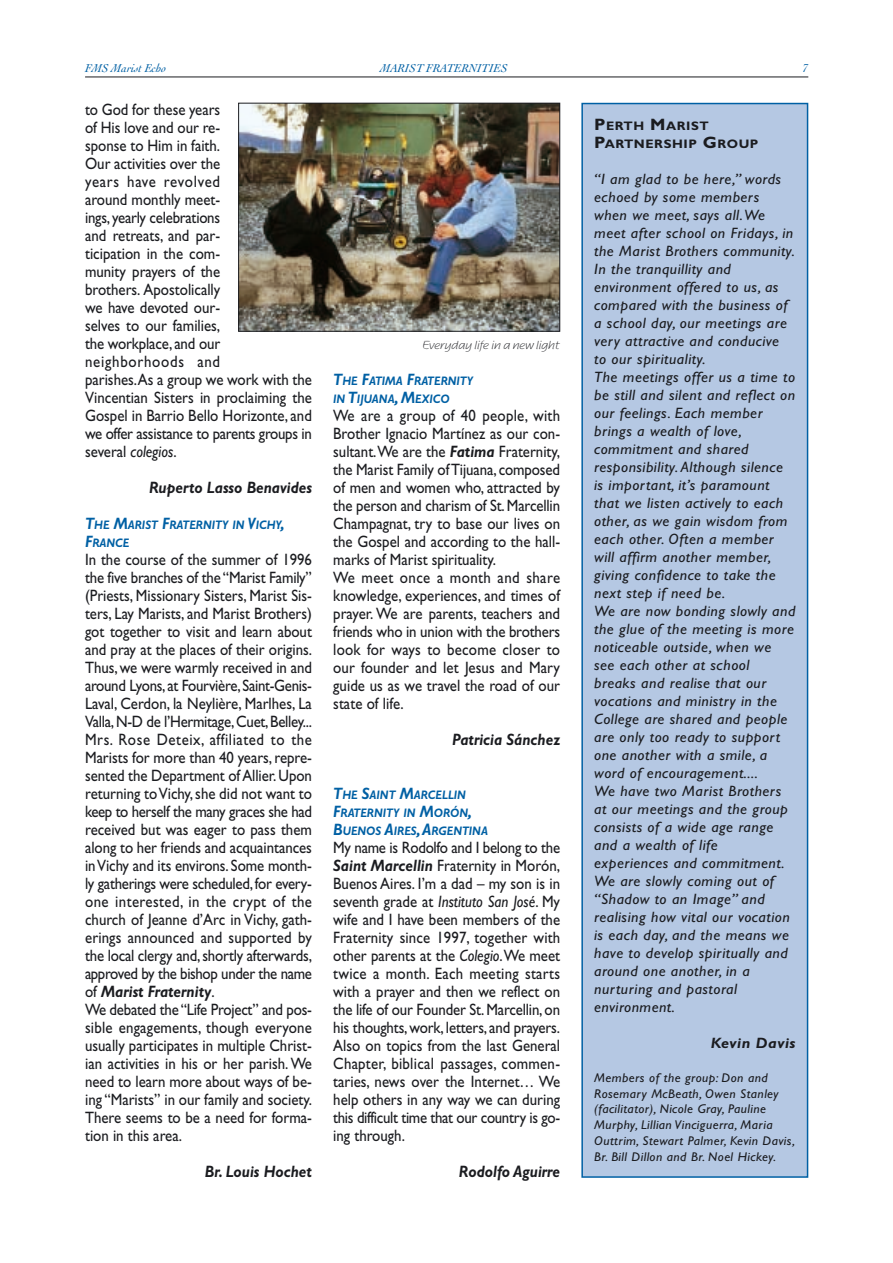
<style>
.page{position:relative;width:893px;height:1263px;background:#fff}
.page>*{position:absolute;margin:0;border:0;box-sizing:border-box;transform-origin:0 0}
.t1{font:16.5px/18px "Gill Sans";color:#1b1c20;scale:.9 1}
.t2{font:italic 700 16.5px "Gill Sans";color:#1b1c20;scale:.9 1}
.t3{font:italic 15px/18px "Gill Sans";letter-spacing:.03em;color:#1b1c20;scale:1.05 1}
.t4{font:italic 700 15px "Gill Sans";letter-spacing:.03em;color:#1b1c20;scale:1.05 1}
.t5{font:italic 12.75px/15.8px "Gill Sans";letter-spacing:.03em;color:#1b1c20;scale:1.05 1}
.t6{font:italic 700 12.3px/18px "Gill Sans";color:#0060a4;scale:.9 1}
.t7{font:700 12.3px/18px "Gill Sans";letter-spacing:.045em;color:#1b1c20;scale:1.05 1}
.t8{font:italic 12px "Cochin";color:#0060a4}
.t9{font:12px "Nadianne";color:#1b1c20}
.s1{font-style:italic}
.s2{font-size:16.5px}
.s3{font-weight:700;font-style:italic}
</style>
<div class="page">
<hr style="left:85px;top:77px;width:723px;height:1px;background:#1b1c20">
<div style="left:582px;top:104px;width:225px;height:1073px;background:#b5c8e3"></div>
<div style="left:581px;top:103px;width:227px;height:1075px;border:2px solid #0060a4"></div>
<img style="left:240px;top:105px;width:318px;height:225px">
<div style="left:238px;top:103px;width:322px;height:229px;border:1px solid #1b1c20"></div>
<p class="t8" style="left:85px;top:64px;width:83px">FMS Marist Echo</p>
<p class="t8" style="left:380px;top:64px;width:129px">MARIST FRATERNITIES</p>
<p class="t8" style="left:802px;top:64px;width:7px">7</p>
<p class="t1" style="left:85px;top:102px;width:253px">to God for these years<br>of His love and our re-<br>sponse to Him in faith.<br>Our activities over the<br>years have revolved<br>around monthly meet-<br>ings,yearly celebrations<br>and retreats, and par-<br>ticipation in the com-<br>munity prayers of the<br>brothers. Apostolically<br>we have devoted our-<br>selves to our families,<br>the workplace, and our neighborhoods and<br>parishes.As a group we work with the<br>Vincentian Sisters in proclaiming the<br>Gospel in Barrio Bello Horizonte, and we offer assistance to parents groups in several <span class="s1">colegios</span>.</p>
<p class="t2" style="left:149px;top:481px;width:182px">Ruperto Lasso Benavides</p>
<p class="t6" style="left:85px;top:517px;width:223px"><span class="s2">T</span>HE <span class="s2">M</span>ARIST <span class="s2">F</span>RATERNITY IN <span class="s2">V</span>ICHY<span class="s2">,<br>F</span>RANCE</p>
<p class="t1" style="left:85px;top:552px;width:253px">In the course of the summer of 1996 the five branches of the “Marist Family” (Priests, Missionary Sisters, Marist Sis&shy;ters, Lay Marists, and Marist Brothers) got together to visit and learn about and pray at the places of their origins.<br>Thus, we were warmly received in and around Lyons,at Fourvière,Saint-Genis-Laval, Cerdon, la Neylière, Marlhes, La Valla,N-D de l’Hermitage,Cuet,Belley...<br>Mrs. Rose Deteix, affiliated to the Marists for more than 40 years, repre&shy;sented the Department of Allier. Upon returning to Vichy, she did not want to keep to herself the many graces she had received but was eager to pass them along to her friends and acquaintances in Vichy and its environs. Some month&shy;ly gatherings were scheduled,for every&shy;one interested, in the crypt of the church of Jeanne d’Arc in Vichy, gath&shy;erings announced and supported by the local clergy and,shortly afterwards, approved by the bishop under the name of <span class="s3">Marist Fraternity</span>.<br>We debated the “Life Project” and pos&shy;sible engagements, though everyone usually participates in multiple Christ&shy;ian activities in his or her parish. We need to learn more about ways of be&shy;ing “Marists” in our family and society.<br>There seems to be a need for forma&shy;tion in this area.</p>
<p class="t2" style="left:205px;top:1165px;width:120px">Br. Louis Hochet</p>
<p class="t9" style="left:422px;top:338px;width:138px">Everyday life in a new light</p>
<p class="t6" style="left:333px;top:373px;width:157px"><span class="s2">T</span>HE <span class="s2">F</span>ATIMA <span class="s2">F</span>RATERNITY<br>IN <span class="s2">T</span>IJUANA<span class="s2">, M</span>EXICO</p>
<p class="t1" style="left:333px;top:408px;width:253px">We are a group of 40 people, with Brother Ignacio Martínez as our con&shy;sultant.We are the <span class="s3">Fatima</span> Fraternity, the Marist Family of Tijuana, composed of men and women who, attracted by the person and charism of St. Marcellin Champagnat, try to base our lives on the Gospel and according to the hall&shy;marks of Marist spirituality.<br>We meet once a month and share knowledge, experiences, and times of prayer. We are parents, teachers and friends who in union with the brothers look for ways to become closer to our founder and let Jesus and Mary guide us as we travel the road of our state of life.</p>
<p class="t2" style="left:452px;top:733px;width:121px">Patricia Sánchez</p>
<p class="t6" style="left:333px;top:787px;width:174px"><span class="s2">T</span>HE <span class="s2">S</span>AINT <span class="s2">M</span>ARCELLIN<br><span class="s2">F</span>RATERNITY IN <span class="s2">M</span>ORÓN<span class="s2">,<br>B</span>UENOS <span class="s2">A</span>IRES<span class="s2">,A</span>RGENTINA</p>
<p class="t1" style="left:333px;top:840px;width:253px;text-align:justify">My name is Rodolfo and I belong to the <span class="s3">Saint Marcellin</span> Fraternity in Morón, Buenos Aires. I’m a dad – my son is in seventh grade at <span class="s1">Instituto San José</span>. My wife and I have been members of the Fraternity since 1997, together with other parents at the <span class="s1">Colegio</span>.We meet twice a month. Each meeting starts with a prayer and then we reflect on the life of our Founder St. Marcellin, on his thoughts, work, letters, and prayers.<br>Also on topics from the last General Chapter, biblical passages, commen&shy;taries, news over the Internet… We help others in any way we can during this difficult time that our country is go&shy;ing through.</p>
<p class="t2" style="left:459px;top:1165px;width:114px">Rodolfo Aguirre</p>
<p class="t7" style="left:594px;top:118px;width:158px"><span class="s2">P</span>ERTH <span class="s2">M</span>ARIST<br><span class="s2">P</span>ARTNERSHIP <span class="s2">G</span>ROUP</p>
<p class="t3" style="left:594px;top:172px;width:193px">“I am glad to be here,” words echoed by some members when we meet, says all.We meet after school on Fridays, in the Marist Brothers community.<br>In the tranquillity and environment offered to us, as compared with the business of a school day, our meetings are very attractive and conducive<br>to our spirituality.<br>The meetings offer us a time to be still and silent and reflect on our feelings. Each member brings a wealth of love, commitment and shared responsibility. Although silence is important, it’s paramount that we listen actively to each other, as we gain wisdom from each other. Often a member will affirm another member, giving confidence to take the next step if need be.<br>We are now bonding slowly and the glue of the meeting is more noticeable outside, when we<br>see each other at school<br>breaks and realise that our vocations and ministry in the<br>College are shared and people are only too ready to support one another with a smile, a word of encouragement....<br>We have two Marist Brothers at our meetings and the group consists of a wide age range and a wealth of life experiences and commitment.<br>We are slowly coming out of “Shadow to an Image” and realising how vital our vocation is each day, and the means we have to develop spiritually and around one another, in a nurturing and pastoral environment.</p>
<p class="t4" style="left:711px;top:1038px;width:82px">Kevin Davis</p>
<p class="t5" style="left:594px;top:1071px;width:193px">Members of the group: Don and Rosemary McBeath, Owen Stanley (facilitator), Nicole Gray, Pauline Murphy, Lillian Vinciguerra, Maria Outtrim, Stewart Palmer, Kevin Davis, Br. Bill Dillon and Br. Noel Hickey.</p>
</div>
